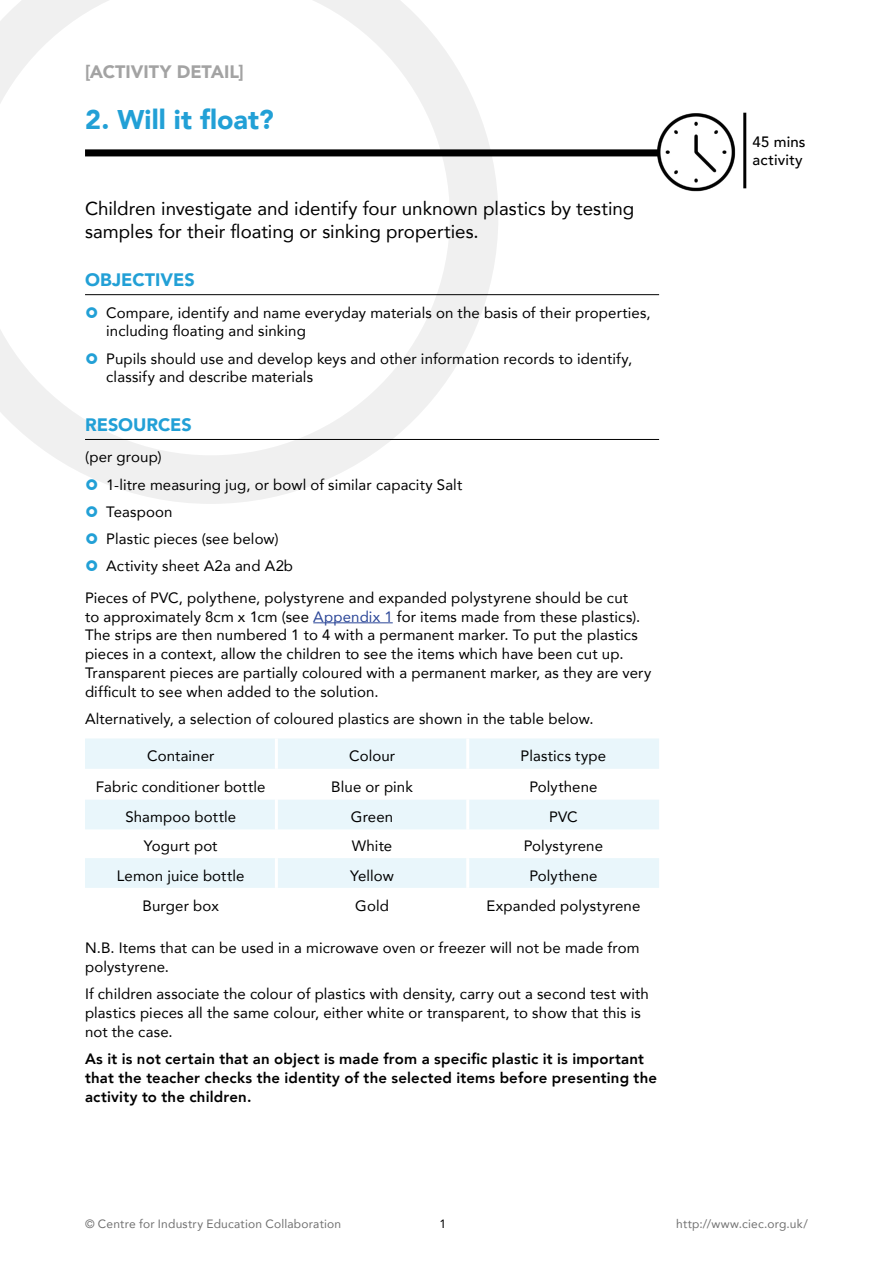
<style>
.page{position:relative;width:893px;height:1263px;background:#fff}
.page>*{position:absolute;margin:0;border:0;box-sizing:border-box;transform-origin:0 0}
.t1{font:900 27px "Avenir";letter-spacing:.005em;color:#22a0d6}
.t2{font:18.75px/22.5px "Avenir";color:#000}
.t3{font:900 18px "Avenir";color:#22a0d6}
.t4{font:900 18px "Avenir";letter-spacing:-.005em;color:#a3a3a3}
.t5{font:15px/18.8px "Avenir";letter-spacing:.005em;color:#000}
.t6{font:800 15px/18.8px "Avenir";letter-spacing:.01em;color:#000}
.t7{font:500 15px/18px "Avenir";letter-spacing:.01em;color:#000}
.t8{font:12px "Avenir";letter-spacing:.015em;color:#707070}
.t9{font:12px "Avenir";color:#000}
.s1{color:#2c4798}
</style>
<div class="page">
<svg style="left:0;top:0;width:498px;height:504px"></svg>
<div style="left:85px;top:149px;width:574px;height:7px;background:#000"></div>
<hr style="left:85px;top:294px;width:574px;height:1px;background:#000">
<hr style="left:85px;top:439px;width:574px;height:1px;background:#000">
<hr style="left:313px;top:622px;width:80px;height:1px;background:#2c4798">
<svg style="left:85px;top:738px;width:574px;height:150px;fill:#e9f6fb"></svg>
<hr style="left:275px;top:738px;width:3px;height:31px;background:#fff">
<hr style="left:466px;top:738px;width:3px;height:31px;background:#fff">
<hr style="left:275px;top:769px;width:3px;height:31px;background:#fff">
<hr style="left:466px;top:769px;width:3px;height:31px;background:#fff">
<hr style="left:275px;top:800px;width:3px;height:29px;background:#fff">
<hr style="left:466px;top:800px;width:3px;height:29px;background:#fff">
<hr style="left:275px;top:829px;width:3px;height:29px;background:#fff">
<hr style="left:466px;top:829px;width:3px;height:29px;background:#fff">
<hr style="left:275px;top:858px;width:3px;height:30px;background:#fff">
<hr style="left:466px;top:858px;width:3px;height:30px;background:#fff">
<img style="left:657px;top:113px;width:79px;height:78px">
<hr style="left:743px;top:113px;width:3px;height:75px;background:#000">
<svg style="left:86px;top:307px;width:11px;height:11px"></svg>
<svg style="left:86px;top:353px;width:11px;height:11px"></svg>
<svg style="left:86px;top:479px;width:11px;height:11px"></svg>
<p class="t4" style="left:85px;top:56px;width:160px">[ACTIVITY DETAIL]</p>
<h1 class="t1" style="left:85px;top:96px;width:190px">2. Will it float?</h1>
<p class="t2" style="left:85px;top:197px;width:551px">Children investigate and identify four unknown plastics by testing samples for their floating or sinking properties.</p>
<p class="t3" style="left:85px;top:264px;width:111px">OBJECTIVES</p>
<p class="t5" style="left:106px;top:303px;width:546px">Compare, identify and name everyday materials on the basis of their properties, including floating and sinking</p>
<p class="t5" style="left:106px;top:349px;width:527px">Pupils should use and develop keys and other information records to identify, classify and describe materials</p>
<p class="t3" style="left:85px;top:409px;width:108px">RESOURCES</p>
<p class="t5" style="left:106px;top:443px;width:357px;line-height:27.3px;text-indent:-21px">(per group)<br>1-litre measuring jug, or bowl of similar capacity Salt<br>Teaspoon<br>Plastic pieces (see below)<br>Activity sheet A2a and A2b</p>
<p class="t5" style="left:85px;top:588px;width:568px">Pieces of PVC, polythene, polystyrene and expanded polystyrene should be cut<br>to approximately 8cm x 1cm (see <span class="s1">Appendix 1</span> for items made from these plastics).<br>The strips are then numbered 1 to 4 with a permanent marker. To put the plastics pieces in a context, allow the children to see the items which have been cut up.<br>Transparent pieces are partially coloured with a permanent marker, as they are very difficult to see when added to the solution.</p>
<p class="t5" style="left:85px;top:709px;width:510px">Alternatively, a selection of coloured plastics are shown in the table below.</p>
<p class="t5" style="left:147px;top:746px;width:69px">Container</p>
<p class="t5" style="left:349px;top:746px;width:48px">Colour</p>
<p class="t5" style="left:521px;top:746px;width:87px">Plastics type</p>
<p class="t5" style="left:96px;top:777px;width:171px">Fabric conditioner bottle</p>
<p class="t5" style="left:331px;top:777px;width:83px">Blue or pink</p>
<p class="t5" style="left:529px;top:777px;width:70px">Polythene</p>
<p class="t5" style="left:125px;top:807px;width:112px">Shampoo bottle</p>
<p class="t5" style="left:351px;top:807px;width:44px">Green</p>
<p class="t5" style="left:549px;top:807px;width:30px">PVC</p>
<p class="t5" style="left:144px;top:836px;width:75px">Yogurt pot</p>
<p class="t5" style="left:352px;top:836px;width:42px">White</p>
<p class="t5" style="left:524px;top:836px;width:81px">Polystyrene</p>
<p class="t5" style="left:117px;top:865px;width:129px">Lemon juice bottle</p>
<p class="t5" style="left:350px;top:865px;width:45px">Yellow</p>
<p class="t5" style="left:529px;top:865px;width:70px">Polythene</p>
<p class="t5" style="left:143px;top:896px;width:78px">Burger box</p>
<p class="t5" style="left:355px;top:896px;width:35px">Gold</p>
<p class="t5" style="left:486px;top:896px;width:156px">Expanded polystyrene</p>
<p class="t5" style="left:85px;top:938px;width:556px">N.B. Items that can be used in a microwave oven or freezer will not be made from polystyrene.</p>
<p class="t5" style="left:85px;top:984px;width:565px">If children associate the colour of plastics with density, carry out a second test with plastics pieces all the same colour, either white or transparent, to show that this is not the case.</p>
<p class="t6" style="left:85px;top:1050px;width:573px">As it is not certain that an object is made from a specific plastic it is important that the teacher checks the identity of the selected items before presenting the activity to the children.</p>
<p class="t7" style="left:753px;top:132px;width:54px">45 mins activity</p>
<p class="t8" style="left:85px;top:1214px;width:258px">© Centre for Industry Education Collaboration</p>
<p class="t9" style="left:440px;top:1214px;width:8px">1</p>
<p class="t8" style="left:676px;top:1214px;width:133px">http://www.ciec.org.uk/</p>
</div>
